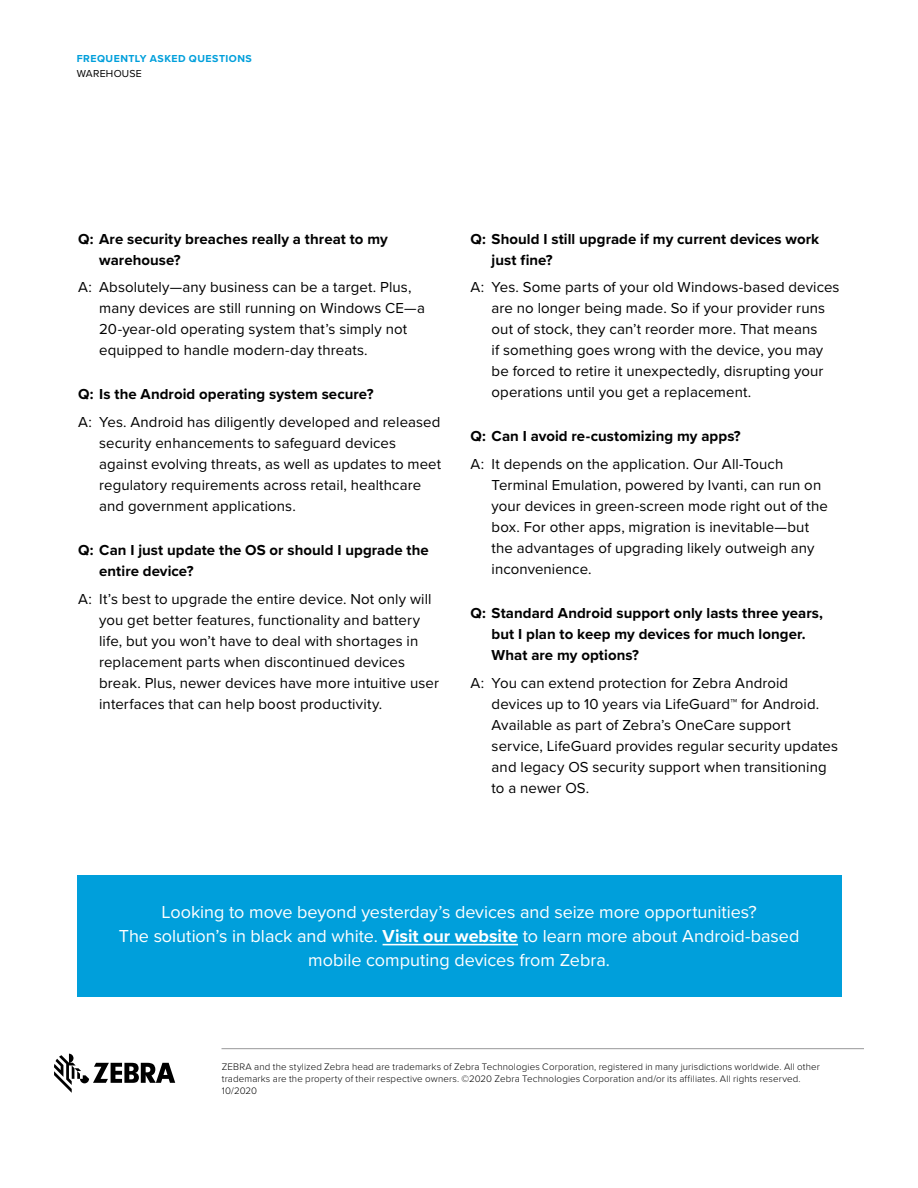
<style>
.page{position:relative;width:918px;height:1188px;background:#fff}
.page>*{position:absolute;margin:0;border:0;box-sizing:border-box;transform-origin:0 0}
.t1{font:18px/24px "Proxima Nova";color:#fff;text-align:center}
.t2{font:15px/21px "Proxima Nova";letter-spacing:.005em;color:#000}
.t3{font:700 15px/21px "Proxima Nova";letter-spacing:.005em;color:#000}
.t4{font:700 10.5px "Proxima Nova";letter-spacing:.045em;color:#009fdb}
.t5{font:10.5px "Proxima Nova";letter-spacing:.025em;color:#000}
.t6{font:300 9.75px/12px "Proxima Nova";letter-spacing:.015em;color:#000}
.s1{font-weight:700}
</style>
<div class="page">
<div style="left:77px;top:875px;width:764px;height:122px;background:#009fdb"></div>
<hr style="left:383px;top:944px;width:135px;height:1px;background:#fff">
<hr style="left:222px;top:1048px;width:642px;height:1px;background:#989899">
<svg style="left:54px;top:1054px;width:121px;height:39px"></svg>
<p class="t4" style="left:77px;top:51px;width:177px">FREQUENTLY ASKED QUESTIONS</p>
<p class="t5" style="left:77px;top:65px;width:67px">WAREHOUSE</p>
<p class="t3" style="left:99px;top:228px;width:290px;text-indent:-21px">Q: Are security breaches really a threat to my warehouse?</p>
<p class="t2" style="left:99px;top:276px;width:327px;text-indent:-21px">A: Absolutely—any business can be a target. Plus, many devices are still running on Windows CE—a 20-year-old operating system that’s simply not equipped to handle modern-day threats.</p>
<p class="t3" style="left:78px;top:384px;width:297px">Q: Is the Android operating system secure?</p>
<p class="t2" style="left:99px;top:411px;width:344px;text-indent:-21px">A: Yes. Android has diligently developed and released security enhancements to safeguard devices against evolving threats, as well as updates to meet regulatory requirements across retail, healthcare and government applications.</p>
<p class="t3" style="left:99px;top:539px;width:331px;text-indent:-21px">Q: Can I just update the OS or should I upgrade the entire device?</p>
<p class="t2" style="left:99px;top:588px;width:341px;text-indent:-21px">A: It’s best to upgrade the entire device. Not only will you get better features, functionality and battery life, but you won’t have to deal with shortages in replacement parts when discontinued devices break. Plus, newer devices have more intuitive user interfaces that can help boost productivity.</p>
<p class="t3" style="left:492px;top:228px;width:329px;text-indent:-21px">Q: Should I still upgrade if my current devices work just fine?</p>
<p class="t2" style="left:492px;top:276px;width:349px;text-indent:-21px">A: Yes. Some parts of your old Windows-based devices are no longer being made. So if your provider runs out of stock, they can’t reorder more. That means<br>if something goes wrong with the device, you may be forced to retire it unexpectedly, disrupting your operations until you get a replacement.</p>
<p class="t3" style="left:471px;top:426px;width:272px">Q: Can I avoid re-customizing my apps?</p>
<p class="t2" style="left:492px;top:453px;width:338px;text-indent:-21px">A: It depends on the application. Our All-Touch Terminal Emulation, powered by Ivanti, can run on your devices in green-screen mode right out of the box. For other apps, migration is inevitable—but the advantages of upgrading likely outweigh any inconvenience.</p>
<p class="t3" style="left:492px;top:602px;width:333px;text-indent:-21px">Q: Standard Android support only lasts three years, but I plan to keep my devices for much longer.<br>What are my options?</p>
<p class="t2" style="left:492px;top:672px;width:348px;text-indent:-21px">A: You can extend protection for Zebra Android devices up to 10 years via LifeGuard™ for Android.<br>Available as part of Zebra’s OneCare support service, LifeGuard provides regular security updates and legacy OS security support when transitioning to a newer OS.</p>
<p class="t1" style="left:119px;top:899px;width:682px">Looking to move beyond yesterday’s devices and seize more opportunities?<br>The solution’s in black and white. <span class="s1">Visit our website</span> to learn more about Android-based mobile computing devices from Zebra.</p>
<p class="t6" style="left:222px;top:1061px;width:600px">ZEBRA and the stylized Zebra head are trademarks of Zebra Technologies Corporation, registered in many jurisdictions worldwide. All other trademarks are the property of their respective owners. ©2020 Zebra Technologies Corporation and/or its affiliates. All rights reserved.<br>10/2020</p>
</div>
